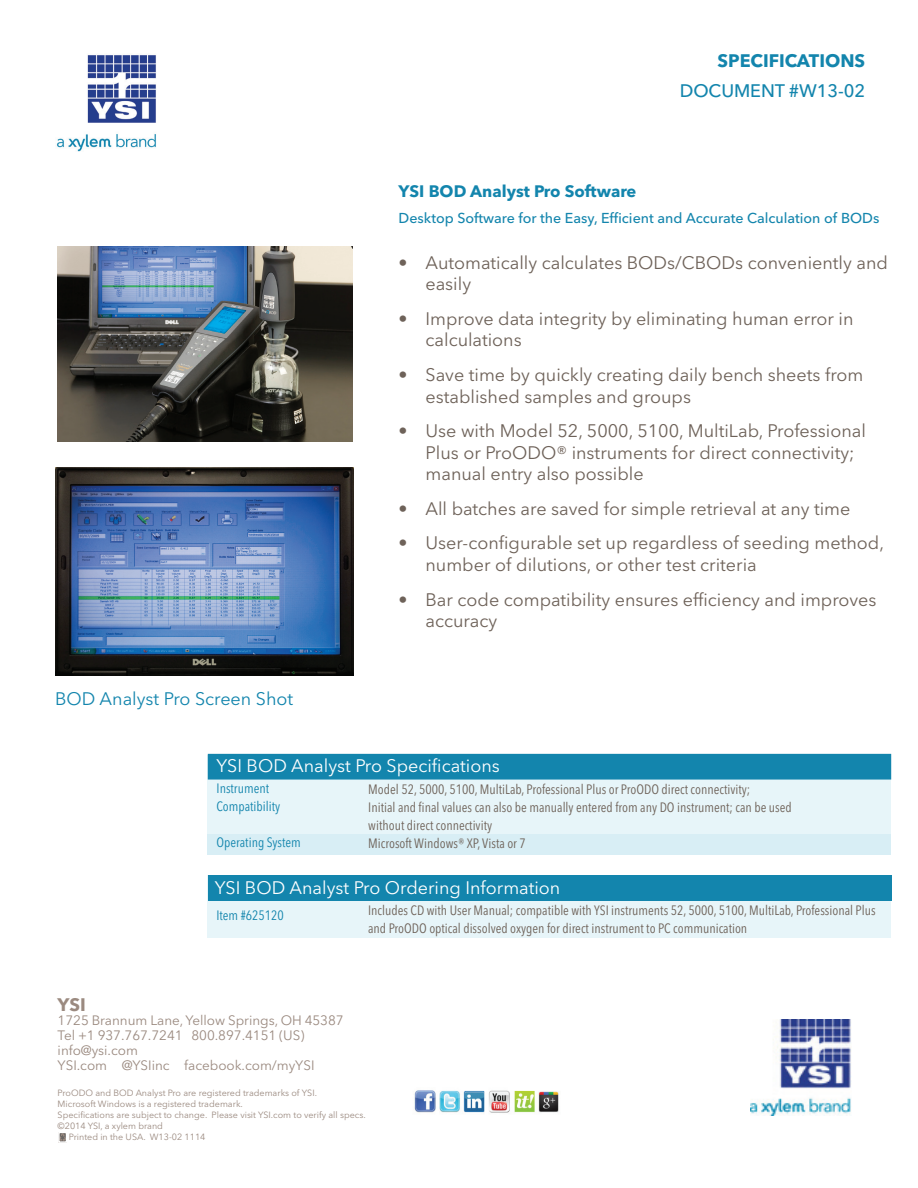
<style>
.page{position:relative;width:918px;height:1188px;background:#fff}
.page>*{position:absolute;margin:0;border:0;box-sizing:border-box;transform-origin:0 0}
.t1{font:18px/21.6px "Avenir Next LT Pro";color:#6e6259}
.t2{font:18px "Avenir Next LT Pro";color:#fff}
.t3{font:18px "Avenir Next LT Pro";color:#1385ad}
.t4{font:500 18px "Avenir Next LT Pro";color:#1385ad}
.t5{font:700 18px "Avenir Next LT Pro";letter-spacing:-.005em;color:#1385ad}
.t6{font:700 18px "Avenir Next LT Pro";color:#9b8a80}
.t7{font:700 16.5px "Avenir Next LT Pro";color:#1385ad}
.t8{font:500 14.25px "Avenir Next LT Pro";color:#1385ad}
.t9{font:condensed 13.5px/18px "Avenir Next LT Pro";color:#6e6259}
.t10{font:13.5px/15px "Avenir Next LT Pro";color:#9b8a80}
.t11{font:condensed 13.5px/18px "Avenir Next LT Pro";color:#1385ad}
.t12{font:9px "Avenir Next LT Pro";color:#9b8a80}
</style>
<div class="page">
<div style="left:208px;top:755px;width:683px;height:99px;background:#e7f5f9"></div>
<img style="left:56px;top:55px;width:100px;height:97px">
<img style="left:57px;top:246px;width:296px;height:196px">
<img style="left:750px;top:1020px;width:101px;height:95px">
<svg style="left:61px;top:1135px;width:3px;height:5px"></svg>
<div style="left:58px;top:1132px;width:9px;height:11px;border:2px solid #fff"></div>
<img style="left:414px;top:1090px;width:145px;height:23px">
<img style="left:55px;top:468px;width:298px;height:207px">
<div style="left:208px;top:834px;width:683px;height:21px;background:#d8eef5"></div>
<div style="left:208px;top:754px;width:683px;height:26px;background:#1385ad;border:2px solid #1385ad"></div>
<div style="left:208px;top:876px;width:683px;height:62px;background:#e7f5f9"></div>
<div style="left:208px;top:875px;width:683px;height:25px;background:#1385ad"></div>
<p class="t5" style="left:718px;top:49px;width:149px">SPECIFICATIONS</p>
<p class="t4" style="left:680px;top:80px;width:187px">DOCUMENT #W13-02</p>
<p class="t3" style="left:55px;top:688px;width:240px">BOD Analyst Pro Screen Shot</p>
<p class="t7" style="left:399px;top:181px;width:239px">YSI BOD Analyst Pro Software</p>
<p class="t8" style="left:399px;top:210px;width:482px">Desktop Software for the Easy, Efficient and Accurate Calculation of BODs</p>
<p class="t1" style="left:426px;top:252px;width:464px;text-indent:-27px">• Automatically calculates BODs/CBODs conveniently and easily</p>
<p class="t1" style="left:426px;top:308px;width:429px;text-indent:-27px">• Improve data integrity by eliminating human error in calculations</p>
<p class="t1" style="left:426px;top:364px;width:439px;text-indent:-27px">• Save time by quickly creating daily bench sheets from established samples and groups</p>
<p class="t1" style="left:426px;top:420px;width:442px;text-indent:-27px">• Use with Model 52, 5000, 5100, MultiLab, Professional<br>Plus or ProODO® instruments for direct connectivity; manual entry also possible</p>
<p class="t1" style="left:399px;top:498px;width:453px">• All batches are saved for simple retrieval at any time</p>
<p class="t1" style="left:426px;top:532px;width:460px;text-indent:-27px">• User-configurable set up regardless of seeding method, number of dilutions, or other test criteria</p>
<p class="t1" style="left:426px;top:589px;width:453px;text-indent:-27px">• Bar code compatibility ensures efficiency and improves accuracy</p>
<p class="t2" style="left:216px;top:755px;width:285px">YSI BOD Analyst Pro Specifications</p>
<p class="t9" style="left:368px;top:780px;width:425px">Model 52, 5000, 5100, MultiLab, Professional Plus or ProODO direct connectivity;<br>Initial and final values can also be manually entered from any DO instrument; can be used without direct connectivity<br>Microsoft Windows® XP, Vista or 7</p>
<p class="t11" style="left:217px;top:780px;width:65px">Instrument<br>Compatibility</p>
<p class="t11" style="left:217px;top:834px;width:86px">Operating System</p>
<p class="t2" style="left:215px;top:877px;width:347px">YSI BOD Analyst Pro Ordering Information</p>
<p class="t9" style="left:368px;top:901px;width:509px">Includes CD with User Manual; compatible with YSI instruments 52, 5000, 5100, MultiLab, Professional Plus and ProODO optical dissolved oxygen for direct instrument to PC communication</p>
<p class="t11" style="left:216px;top:906px;width:69px">Item #625120</p>
<p class="t6" style="left:58px;top:993px;width:30px">YSI</p>
<p class="t10" style="left:58px;top:1013px;width:288px">1725 Brannum Lane, Yellow Springs, OH 45387<br>Tel +1 937.767.7241 800.897.4151 (US) info@ysi.com<br>YSI.com @YSIinc facebook.com/myYSI</p>
<p class="t12" style="left:58px;top:1088px;width:261px">ProODO and BOD Analyst Pro are registered trademarks of YSI.</p>
<p class="t12" style="left:58px;top:1099px;width:187px">Microsoft Windows is a registered trademark.</p>
<p class="t12" style="left:58px;top:1110px;width:310px">Specifications are subject to change. Please visit YSI.com to verify all specs.</p>
<p class="t12" style="left:58px;top:1120px;width:107px">©2014 YSI, a xylem brand</p>
<p class="t12" style="left:69px;top:1131px;width:138px">Printed in the USA. W13-02 1114</p>
</div>
